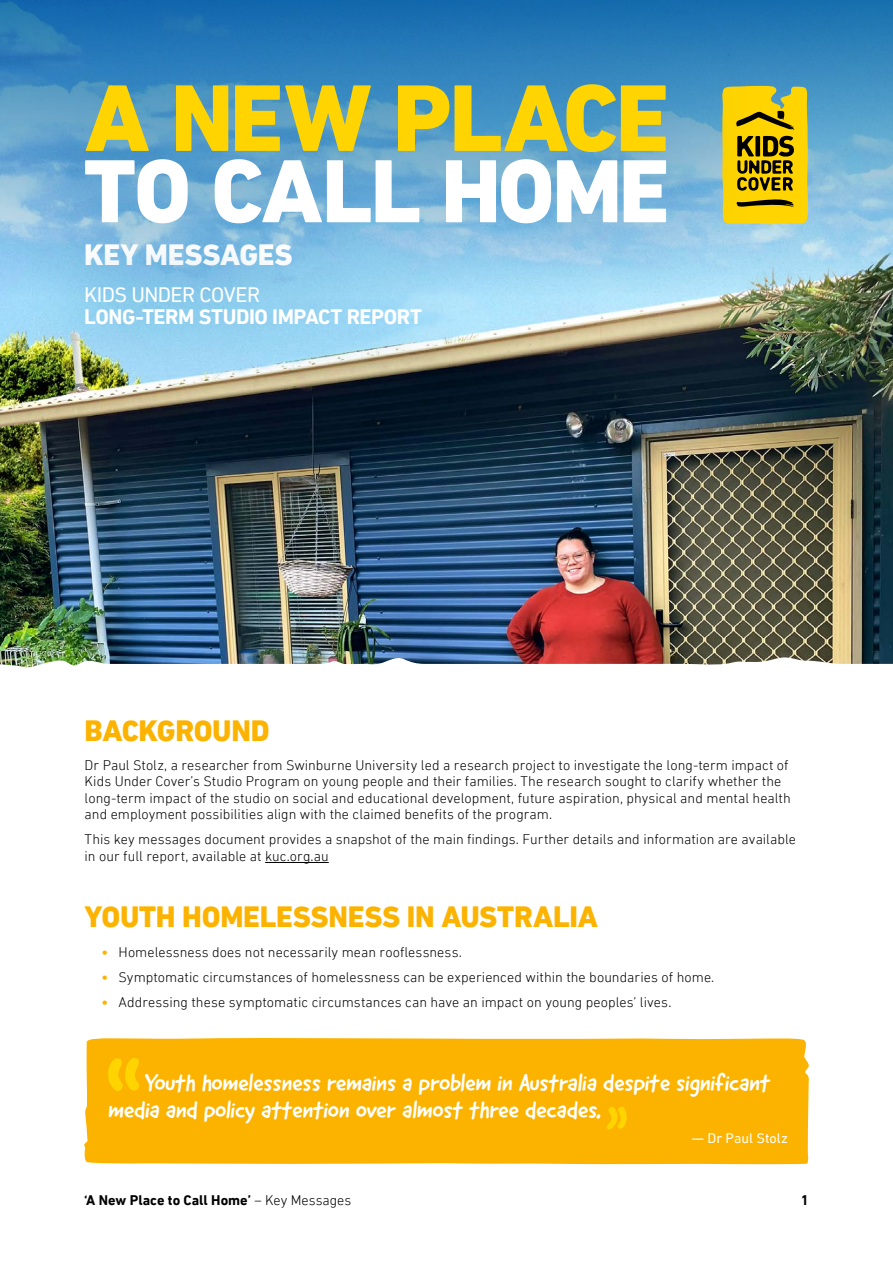
<style>
.page{position:relative;width:893px;height:1263px;background:#fff}
.page>*{position:absolute;margin:0;border:0;box-sizing:border-box;transform-origin:0 0}
.t1{font:800 96.3px "DIN Next LT Pro";letter-spacing:-.025em;color:#ffd400}
.t2{font:800 91.2px "DIN Next LT Pro";letter-spacing:-.025em;color:#fff}
.t3{font:800 30px "DIN Next LT Pro";letter-spacing:-.01em;color:#fcb300}
.t4{font:800 30px "DIN Next LT Pro";letter-spacing:-.01em;color:#fff}
.t5{font:24px/27px "Good Dog New";letter-spacing:-.015em;color:#fff}
.t6{font:700 21.45px "DIN Next LT Pro";letter-spacing:-.02em;color:#fff}
.t7{font:21.45px "DIN Next LT Pro";letter-spacing:-.025em;color:#fff}
.t8{font:300 14.25px/16.5px "DIN Next LT Pro";letter-spacing:.005em;color:#000}
.t9{font:700 14.25px "DIN Next LT Pro";color:#000}
.t10{font:14.25px "DIN Next LT Pro";letter-spacing:.005em;color:#fff}
.s1{font-weight:700;color:#fcb300}
.s2{font-weight:300}
</style>
<div class="page">
<img style="left:0;top:297px;width:893px;height:360px">
<svg style="left:768px;top:0;width:125px;height:297px;background:#65a4c7"></svg>
<svg style="left:0;top:657px;width:893px;height:508px"></svg>
<svg style="left:768px;top:86px;width:40px;height:138px;background:#c5a90d"></svg>
<hr style="left:265px;top:862px;width:64px;height:1px;background:#000">
<div style="left:0;top:0;width:768px;height:369px;background:#0068a1;opacity:.2"></div>
<div style="left:84px;top:1038px;width:725px;height:126px;background:#fcb300"></div>
<svg style="left:106px;top:1058px;width:35px;height:34px"></svg>
<svg style="left:606px;top:1106px;width:21px;height:23px"></svg>
<div style="left:17px;top:217px;width:470px;height:177px;background:#0068a1;opacity:.2"></div>
<h1 class="t1" style="left:85px;top:61px;width:586px">A NEW PLACE</h1>
<h2 class="t2" style="left:84px;top:137px;width:587px">TO CALL HOME</h2>
<h3 class="t4" style="left:84px;top:237px;width:210px">KEY MESSAGES</h3>
<h3 class="t7" style="left:84px;top:282px;width:178px">KIDS UNDER COVER</h3>
<h3 class="t6" style="left:84px;top:304px;width:339px">LONG-TERM STUDIO IMPACT REPORT</h3>
<h3 class="t3" style="left:85px;top:713px;width:186px">BACKGROUND</h3>
<p class="t8" style="left:85px;top:757px;width:708px">Dr Paul Stolz, a researcher from Swinburne University led a research project to investigate the long-term impact of Kids Under Cover’s Studio Program on young people and their families. The research sought to clarify whether the long-term impact of the studio on social and educational development, future aspiration, physical and mental health and employment possibilities align with the claimed benefits of the program.</p>
<p class="t8" style="left:85px;top:831px;width:713px">This key messages document provides a snapshot of the main findings. Further details and information are available in our full report, available at kuc.org.au</p>
<h3 class="t3" style="left:85px;top:899px;width:515px">YOUTH HOMELESSNESS IN AUSTRALIA</h3>
<p class="t8" style="left:102px;top:943px;width:362px"><span class="s1">•</span> Homelessness does not necessarily mean rooflessness.</p>
<p class="t8" style="left:102px;top:968px;width:614px"><span class="s1">•</span> Symptomatic circumstances of homelessness can be experienced within the boundaries of home.</p>
<p class="t8" style="left:102px;top:993px;width:571px"><span class="s1">•</span> Addressing these symptomatic circumstances can have an impact on young peoples’ lives.</p>
<h3 class="t5" style="left:108px;top:1069px;width:664px;text-indent:37px">Youth homelessness remains a problem in Australia despite significant media and policy attention over almost three decades.</h3>
<p class="t10" style="left:692px;top:1130px;width:98px">— Dr Paul Stolz</p>
<p class="t9" style="left:84px;top:1191px;width:269px">‘A New Place to Call Home’ <span class="s2">– Key Messages</span></p>
<p class="t9" style="left:801px;top:1191px;width:9px">1</p>
</div>
